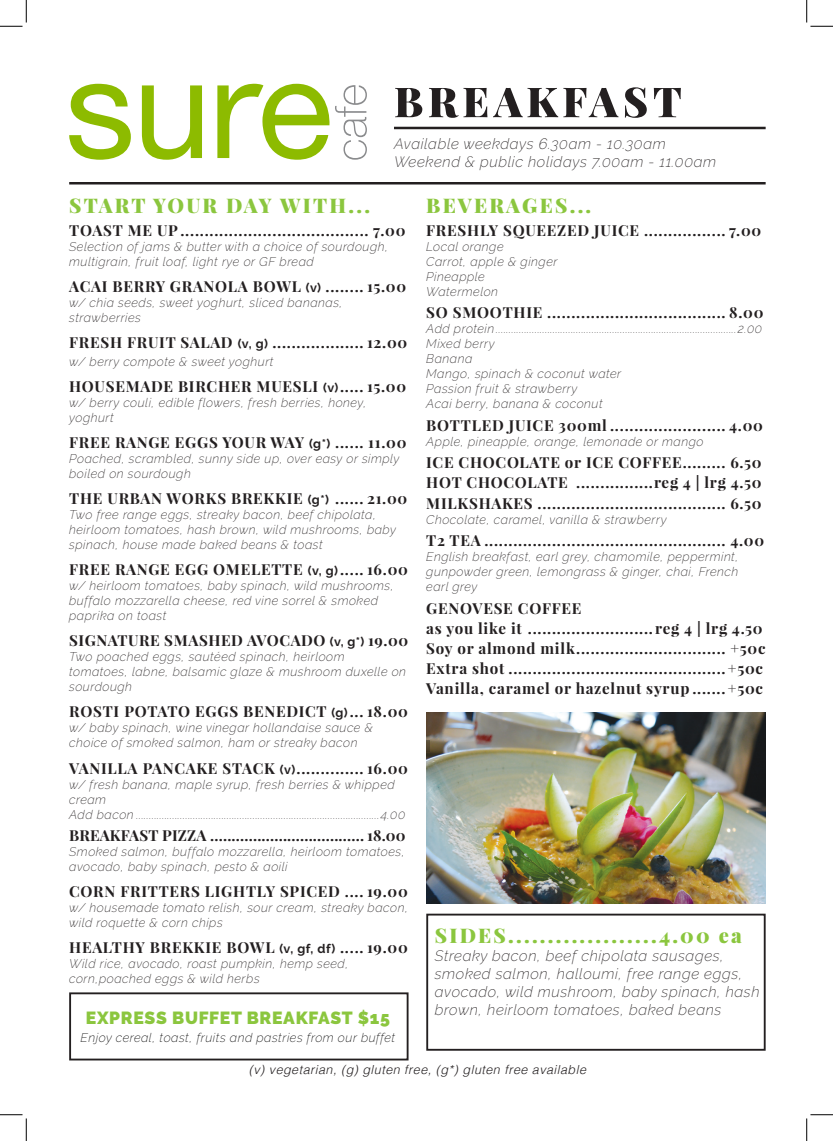
<style>
.page{position:relative;width:833px;height:1141px;background:#fff}
.page>*{position:absolute;margin:0;border:0;box-sizing:border-box;transform-origin:0 0}
.t1{font:900 51.38px "Playfair Display";letter-spacing:.09em;color:#231f20}
.t2{font:900 25px "Playfair Display";letter-spacing:.09em;color:#8bc63e}
.t3{font:700 18.75px "Playfair Display";letter-spacing:.04em;color:#231f20}
.t4{font:700 18.75px "Playfair Display";letter-spacing:.01em;color:#231f20}
.t5{font:900 17.5px "Raleway";letter-spacing:.04em;color:#8bc63e}
.t6{font:italic 200 15px/18px "Raleway";letter-spacing:.04em;color:#231f20}
.t7{font:italic 200 12.5px/15px "Raleway";letter-spacing:.04em;color:#231f20}
.t8{font:italic 300 12.5px "Helvetica";letter-spacing:.04em;color:#231f20}
.t9{font:italic 200 12.5px "Raleway";letter-spacing:.04em;color:#000}
.s1{font-family:"Raleway";font-size:12.5px}
</style>
<div class="page">
<img style="left:426px;top:712px;width:339px;height:191px">
<svg style="left:426px;top:740px;width:4px;height:11px"></svg>
<svg style="left:69px;top:84px;width:62px;height:76px"></svg>
<svg style="left:142px;top:85px;width:60px;height:75px"></svg>
<svg style="left:217px;top:84px;width:150px;height:76px"></svg>
<hr style="left:394px;top:127px;width:371px;height:2px;background:#231f20">
<hr style="left:69px;top:182px;width:696px;height:2px;background:#231f20">
<div style="left:426px;top:913px;width:339px;height:137px;border:2px solid #231f20"></div>
<div style="left:69px;top:992px;width:339px;height:68px;border:2px solid #231f20"></div>
<svg style="left:0;top:0;width:27px;height:27px"></svg>
<svg style="left:0;top:1114px;width:27px;height:26px"></svg>
<svg style="left:806px;top:0;width:26px;height:27px"></svg>
<svg style="left:806px;top:1114px;width:26px;height:26px"></svg>
<p class="t1" style="left:394px;top:75px;width:289px">BREAKFAST</p>
<p class="t6" style="left:394px;top:135px;width:323px">Available weekdays 6.30am - 10.30am<br>Weekend &amp; public holidays 7.00am - 11.00am</p>
<p class="t2" style="left:69px;top:193px;width:302px">START YOUR DAY WITH...</p>
<p class="t3" style="left:69px;top:221px;width:337px">TOAST ME UP....................................... 7.00</p>
<p class="t7" style="left:69px;top:239px;width:320px">Selection of jams &amp; butter with a choice of sourdough, multigrain, fruit loaf, light rye or GF bread</p>
<p class="t3" style="left:69px;top:277px;width:338px">ACAI BERRY GRANOLA BOWL <span class="s1">(v)</span> ........ 15.00</p>
<p class="t7" style="left:69px;top:295px;width:275px">w/ chia seeds, sweet yoghurt, sliced bananas, strawberries</p>
<p class="t3" style="left:69px;top:333px;width:339px">FRESH FRUIT SALAD <span class="s1">(v, g)</span> ................... 12.00</p>
<p class="t7" style="left:69px;top:354px;width:206px">w/ berry compote &amp; sweet yoghurt</p>
<p class="t3" style="left:69px;top:377px;width:338px">HOUSEMADE BIRCHER MUESLI <span class="s1">(v)</span>..... 15.00</p>
<p class="t7" style="left:69px;top:395px;width:299px">w/ berry couli, edible flowers, fresh berries, honey, yoghurt</p>
<p class="t3" style="left:69px;top:433px;width:338px">FREE RANGE EGGS YOUR WAY <span class="s1">(g*)</span> ...... 11.00</p>
<p class="t7" style="left:69px;top:451px;width:331px">Poached, scrambled, sunny side up, over easy or simply boiled on sourdough</p>
<p class="t3" style="left:69px;top:489px;width:339px">THE URBAN WORKS BREKKIE <span class="s1">(g*)</span> ...... 21.00</p>
<p class="t7" style="left:69px;top:507px;width:328px">Two free range eggs, streaky bacon, beef chipolata, heirloom tomatoes, hash brown, wild mushrooms, baby spinach, house made baked beans &amp; toast</p>
<p class="t3" style="left:69px;top:560px;width:340px">FREE RANGE EGG OMELETTE <span class="s1">(v, g)</span> ..... 16.00</p>
<p class="t7" style="left:69px;top:578px;width:326px">w/ heirloom tomatoes, baby spinach, wild mushrooms, buffalo mozzarella cheese, red vine sorrel &amp; smoked paprika on toast</p>
<p class="t3" style="left:69px;top:631px;width:340px">SIGNATURE SMASHED AVOCADO <span class="s1">(v, g*)</span> 19.00</p>
<p class="t7" style="left:69px;top:649px;width:338px">Two poached eggs, sautéed spinach, heirloom tomatoes, labne, balsamic glaze &amp; mushroom duxelle on sourdough</p>
<p class="t3" style="left:69px;top:702px;width:340px">ROSTI POTATO EGGS BENEDICT <span class="s1">(g)</span> ... 18.00</p>
<p class="t7" style="left:69px;top:720px;width:305px">w/ baby spinach, wine vinegar hollandaise sauce &amp; choice of smoked salmon, ham or streaky bacon</p>
<p class="t3" style="left:69px;top:758px;width:340px">VANILLA PANCAKE STACK <span class="s1">(v)</span>.............. 16.00</p>
<p class="t7" style="left:69px;top:776px;width:327px">w/ fresh banana, maple syrup, fresh berries &amp; whipped cream</p>
<p class="t7" style="left:69px;top:806px;width:337px">Add bacon ..............................................................................................4.00</p>
<p class="t4" style="left:69px;top:825px;width:338px">BREAKFAST PIZZA ....................................18.00</p>
<p class="t7" style="left:69px;top:844px;width:337px">Smoked salmon, buffalo mozzarella, heirloom tomatoes, avocado, baby spinach, pesto &amp; aoili</p>
<p class="t3" style="left:69px;top:881px;width:340px">CORN FRITTERS LIGHTLY SPICED .... 19.00</p>
<p class="t7" style="left:69px;top:900px;width:340px">w/ housemade tomato relish, sour cream, streaky bacon, wild roquette &amp; corn chips</p>
<p class="t3" style="left:69px;top:937px;width:340px">HEALTHY BREKKIE BOWL <span class="s1">(v, gf, df)</span> ..... 19.00</p>
<p class="t7" style="left:69px;top:956px;width:281px">Wild rice, avocado, roast pumpkin, hemp seed, corn,poached eggs &amp; wild herbs</p>
<p class="t5" style="left:86px;top:1007px;width:305px">EXPRESS BUFFET BREAKFAST $15</p>
<p class="t9" style="left:81px;top:1029px;width:316px">Enjoy cereal, toast, fruits and pastries from our buffet</p>
<p class="t2" style="left:426px;top:193px;width:166px">BEVERAGES...</p>
<p class="t3" style="left:426px;top:221px;width:336px">FRESHLY SQUEEZED JUICE ................. 7.00</p>
<p class="t7" style="left:426px;top:239px;width:133px">Local orange<br>Carrot, apple &amp; ginger<br>Pineapple<br>Watermelon</p>
<p class="t3" style="left:426px;top:303px;width:338px">SO SMOOTHIE ..................................... 8.00</p>
<p class="t7" style="left:426px;top:321px;width:337px">Add protein .............................................................................................2.00</p>
<p class="t7" style="left:426px;top:336px;width:196px">Mixed berry<br>Banana<br>Mango, spinach &amp; coconut water<br>Passion fruit &amp; strawberry</p>
<p class="t7" style="left:426px;top:396px;width:178px">Acai berry, banana &amp; coconut</p>
<p class="t3" style="left:426px;top:416px;width:338px">BOTTLED JUICE 300ml ........................ 4.00</p>
<p class="t7" style="left:426px;top:434px;width:278px">Apple, pineapple, orange, lemonade or mango</p>
<p class="t3" style="left:426px;top:453px;width:337px">ICE CHOCOLATE or ICE COFFEE......... 6.50</p>
<p class="t3" style="left:426px;top:473px;width:336px">HOT CHOCOLATE ................reg 4 | lrg 4.50</p>
<p class="t3" style="left:426px;top:493px;width:337px">MILKSHAKES ....................................... 6.50</p>
<p class="t7" style="left:426px;top:511px;width:242px">Chocolate, caramel, vanilla &amp; strawberry</p>
<p class="t3" style="left:426px;top:531px;width:339px">T2 TEA .................................................. 4.00</p>
<p class="t7" style="left:426px;top:549px;width:313px;text-align:justify">English breakfast, earl grey, chamomile, peppermint, gunpowder green, lemongrass &amp; ginger, chai, French earl grey</p>
<p class="t3" style="left:426px;top:598px;width:156px">GENOVESE COFFEE</p>
<p class="t3" style="left:426px;top:618px;width:338px">as you like it ..........................reg 4 | lrg 4.50</p>
<p class="t3" style="left:426px;top:638px;width:340px">Soy or almond milk............................... +50c</p>
<p class="t3" style="left:426px;top:658px;width:338px">Extra shot .............................................+50c</p>
<p class="t3" style="left:426px;top:678px;width:338px">Vanilla, caramel or hazelnut syrup .......+50c</p>
<p class="t2" style="left:434px;top:922px;width:308px">SIDES...................4.00 ea</p>
<p class="t6" style="left:434px;top:946px;width:326px">Streaky bacon, beef chipolata sausages, smoked salmon, halloumi, free range eggs, avocado, wild mushroom, baby spinach, hash brown, heirloom tomatoes, baked beans</p>
<p class="t8" style="left:249px;top:1058px;width:338px">(v) vegetarian, (g) gluten free, (g*) gluten free available</p>
</div>
